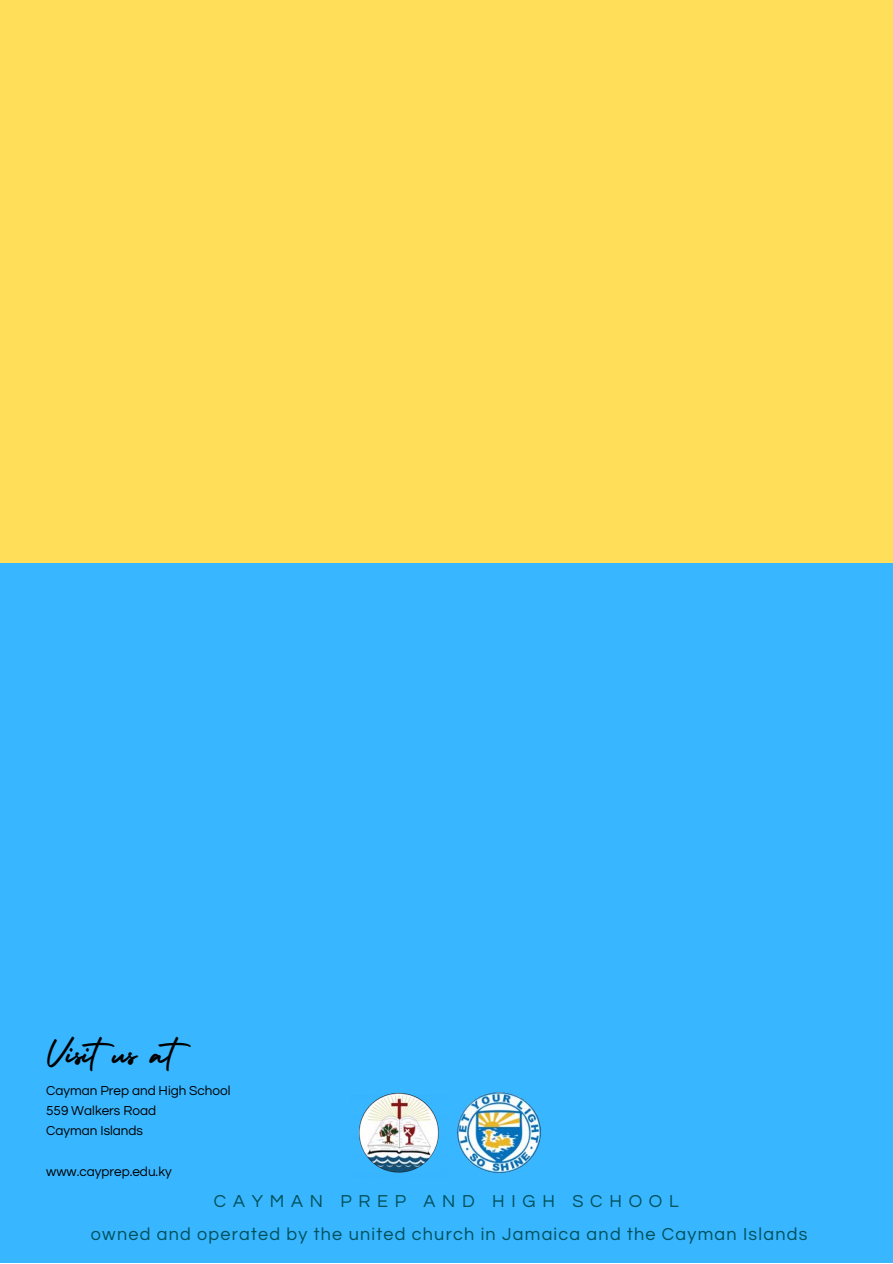
<style>
.page{position:relative;width:893px;height:1264px;background:#fff}
.page>*{position:absolute;margin:0;border:0;box-sizing:border-box;transform-origin:0 0}
.t1{font:42px "Holiday";color:#000}
.t2{font:18px/32.5px "Questrial";letter-spacing:.07em;color:#005059;text-align:center}
.t3{font:13.5px/20.2px "Questrial";color:#000}
</style>
<div class="page">
<div style="left:0;top:0;width:892px;height:1262px;background:#ffde59"></div>
<div style="left:0;top:562px;width:892px;height:700px;background:#38b6ff"></div>
<img style="left:359px;top:1092px;width:80px;height:81px">
<img style="left:456px;top:1092px;width:86px;height:82px">
<h1 class="t1" style="left:46px;top:1021px;width:156px">Visitus at</h1>
<p class="t3" style="left:46px;top:1080px;width:186px">Cayman Prep and High School<br>559 Walkers Road<br>Cayman Islands</p>
<p class="t3" style="left:46px;top:1161px;width:127px">www.cayprep.edu.ky</p>
<p class="t2" style="left:91px;top:1185px;width:718px">CAYMAN PREP AND HIGH SCHOOL<br>owned and operated by the united church in Jamaica and the Cayman Islands</p>
</div>
